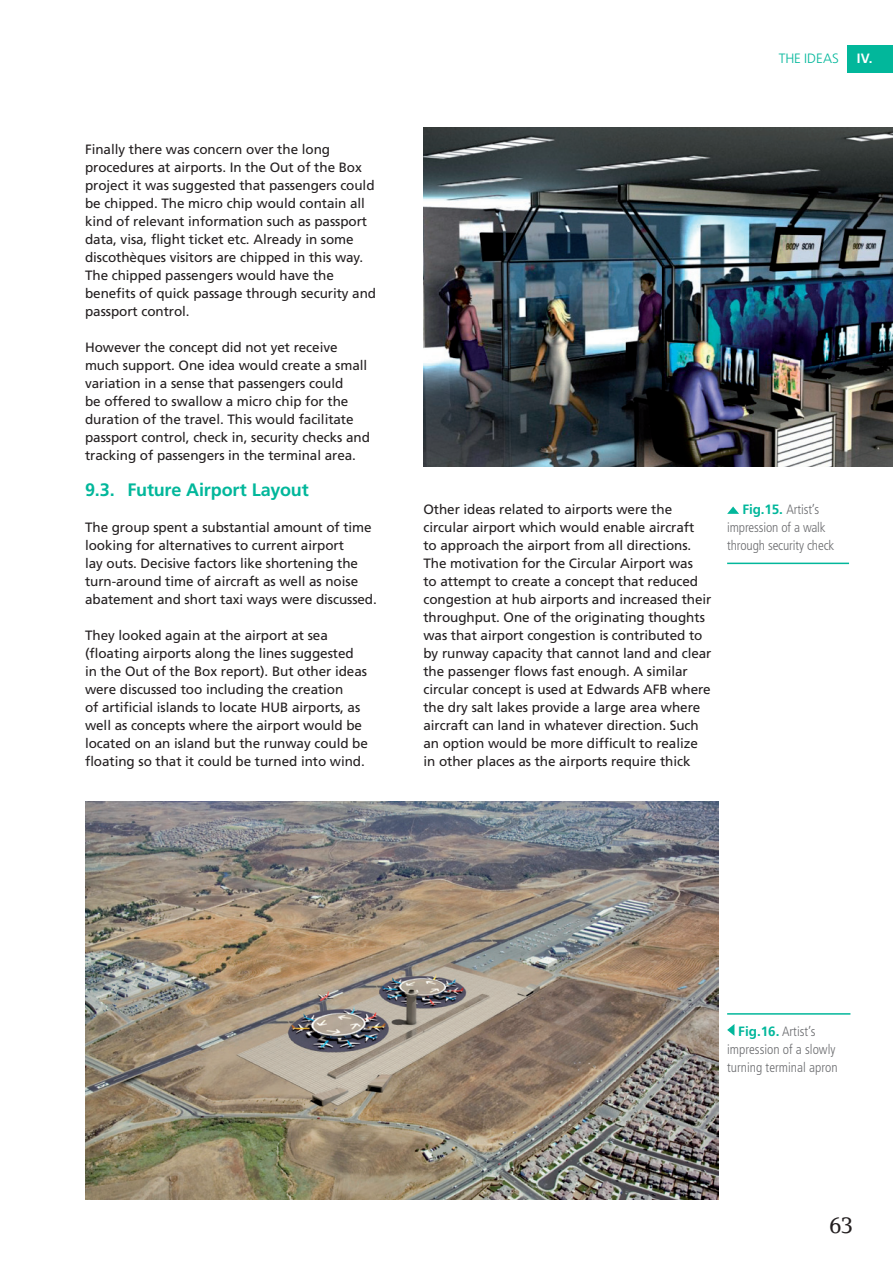
<style>
.page{position:relative;width:893px;height:1263px;background:#fff}
.page>*{position:absolute;margin:0;border:0;box-sizing:border-box;transform-origin:0 0}
.t1{font:22.5px "Lino Letter Std";color:#231f20}
.t2{font:700 18px "Frutiger LT Std";letter-spacing:-.01em;color:#02b79b}
.t3{font:13.5px/18px "Frutiger LT Std";letter-spacing:-.005em;color:#231f20}
.t4{font:300 condensed 13.5px/18px "Frutiger LT Std";color:#6c6d70}
.t5{font:300 13.5px "Frutiger LT Std";color:#02b79b}
.t6{font:700 13.5px "Frutiger LT Std";color:#fff}
.s1{font-weight:700;font-stretch:normal;color:#02b79b}
</style>
<div class="page">
<img style="left:424px;top:128px;width:469px;height:339px">
<hr style="left:727px;top:563px;width:122px;height:1px;background:#02b79b">
<svg style="left:727px;top:506px;width:12px;height:8px"></svg>
<img style="left:85px;top:802px;width:634px;height:397px">
<hr style="left:727px;top:1013px;width:123px;height:2px;background:#02b79b">
<svg style="left:727px;top:1024px;width:7px;height:12px"></svg>
<div style="left:848px;top:45px;width:45px;height:27px;background:#02b79b"></div>
<p class="t3" style="left:85px;top:140px;width:293px">Finally there was concern over the long procedures at airports. In the Out of the Box project it was suggested that passengers could be chipped. The micro chip would contain all kind of relevant information such as passport data, visa, flight ticket etc. Already in some discothèques visitors are chipped in this way.<br>The chipped passengers would have the benefits of quick passage through security and passport control.</p>
<p class="t3" style="left:85px;top:338px;width:286px">However the concept did not yet receive much support. One idea would create a small variation in a sense that passengers could<br>be offered to swallow a micro chip for the duration of the travel. This would facilitate passport control, check in, security checks and tracking of passengers in the terminal area.</p>
<h2 class="t2" style="left:85px;top:479px;width:225px">9.3. Future Airport Layout</h2>
<p class="t3" style="left:85px;top:518px;width:293px">The group spent a substantial amount of time looking for alternatives to current airport<br>lay outs. Decisive factors like shortening the turn-around time of aircraft as well as noise abatement and short taxi ways were discussed.</p>
<p class="t3" style="left:85px;top:626px;width:284px">They looked again at the airport at sea (floating airports along the lines suggested in the Out of the Box report). But other ideas were discussed too including the creation<br>of artificial islands to locate HUB airports, as well as concepts where the airport would be located on an island but the runway could be floating so that it could be turned into wind.</p>
<p class="t5" style="left:779px;top:51px;width:62px">THE IDEAS</p>
<p class="t6" style="left:857px;top:50px;width:17px">IV.</p>
<p class="t3" style="left:423px;top:500px;width:290px">Other ideas related to airports were the circular airport which would enable aircraft<br>to approach the airport from all directions.<br>The motivation for the Circular Airport was<br>to attempt to create a concept that reduced congestion at hub airports and increased their throughput. One of the originating thoughts was that airport congestion is contributed to by runway capacity that cannot land and clear the passenger flows fast enough. A similar circular concept is used at Edwards AFB where the dry salt lakes provide a large area where aircraft can land in whatever direction. Such an option would be more difficult to realize in other places as the airports require thick</p>
<p class="t4" style="left:727px;top:500px;width:109px;text-indent:15px"><span class="s1">Fig.15.</span> Artist’s impression of a walk through security check</p>
<p class="t4" style="left:727px;top:1022px;width:112px;text-indent:11px"><span class="s1">Fig.16.</span> Artist’s impression of a slowly turning terminal apron</p>
<h1 class="t1" style="left:829px;top:1211px;width:26px">63</h1>
</div>
